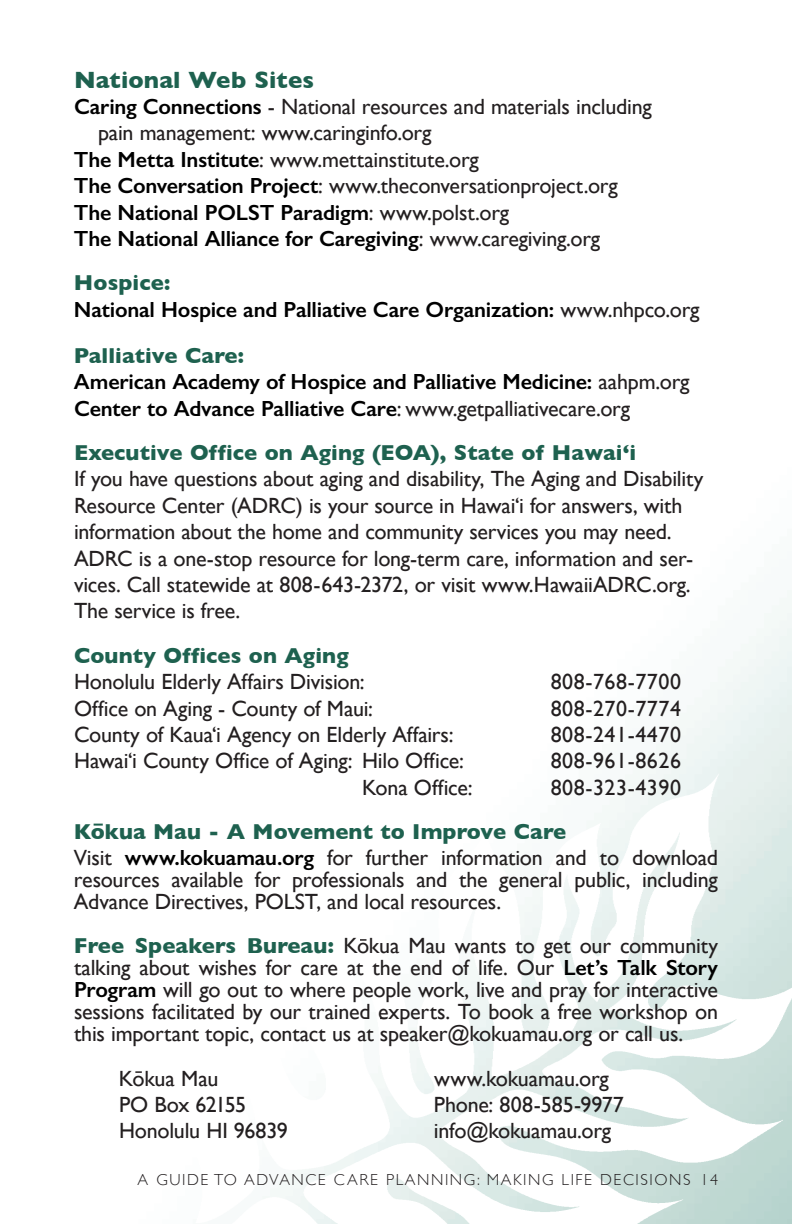
<style>
.page{position:relative;width:792px;height:1224px;background:#fff}
.page>*{position:absolute;margin:0;border:0;box-sizing:border-box;transform-origin:0 0}
.t1{font:700 24px "Gill Sans";letter-spacing:.005em;color:#1e614f}
.t2{font:22px/22px "Gill Sans";letter-spacing:-.01em;color:#231f20;text-align:justify}
.t3{font:600 22px "Gill Sans";letter-spacing:-.01em;color:#000}
.t4{font:700 22px "Gill Sans";letter-spacing:.005em;color:#1e614f}
.t5{font:22px "Gill Sans";letter-spacing:.025em;color:#231f20}
.t6{font:22px "Gill Sans";letter-spacing:-.03em;color:#231f20}
.t7{font:300 16px "Gill Sans";letter-spacing:.1em;color:#231f20}
.s1{font-weight:600;color:#000}
.s2{font-weight:400;color:#231f20}
.s3{font-weight:700;color:#1e614f}
</style>
<div class="page">
<img style="left:162px;top:766px;width:630px;height:458px">
<svg style="left:94px;top:824px;width:9px;height:2px"></svg>
<svg style="left:135px;top:1071px;width:7px;height:2px"></svg>
<svg style="left:360px;top:939px;width:6px;height:2px"></svg>
<p class="t1" style="left:74px;top:61px;width:242px">National Web Sites</p>
<p class="t2" style="left:74px;top:95px;width:579px"><span class="s1">Caring Connections</span> - National resources and materials including</p>
<p class="t2" style="left:98px;top:122px;width:335px">pain management: www.caringinfo.org</p>
<p class="t2" style="left:74px;top:148px;width:406px"><span class="s1">The Metta Institute</span>: www.mettainstitute.org</p>
<p class="t2" style="left:74px;top:175px;width:545px"><span class="s1">The Conversation Project</span>: www.theconversationproject.org</p>
<p class="t3" style="left:74px;top:199px;width:437px">The National POLST Paradigm<span class="s2">: www.polst.org</span></p>
<p class="t3" style="left:74px;top:225px;width:528px">The National Alliance for Caregiving<span class="s2">: www.caregiving.org</span></p>
<p class="t4" style="left:74px;top:266px;width:98px">Hospice:</p>
<p class="t3" style="left:74px;top:296px;width:627px">National Hospice and Palliative Care Organization: <span class="s2">www.nhpco.org</span></p>
<p class="t4" style="left:74px;top:338px;width:171px">Palliative Care:</p>
<p class="t3" style="left:74px;top:369px;width:617px">American Academy of Hospice and Palliative Medicine: <span class="s2">aahpm.org</span></p>
<p class="t3" style="left:74px;top:395px;width:558px">Center to Advance Palliative Care<span class="s2">: www.getpalliativecare.org</span></p>
<p class="t4" style="left:74px;top:435px;width:564px">Executive Office on Aging (EOA), State of Hawai‘i</p>
<p class="t2" style="left:74px;top:466px;width:631px;line-height:26.4px;text-align:left">If you have questions about aging and disability, The Aging and Disability Resource Center (ADRC) is your source in Hawai‘i for answers, with information about the home and community services you may need.<br>ADRC is a one-stop resource for long-term care, information and ser&shy;vices. Call statewide at 808-643-2372, or visit www.HawaiiADRC.org.<br>The service is free.</p>
<p class="t4" style="left:74px;top:638px;width:276px">County Offices on Aging</p>
<p class="t2" style="left:74px;top:671px;width:292px">Honolulu Elderly Affairs Division:</p>
<p class="t5" style="left:551px;top:669px;width:132px">808-768-7700</p>
<p class="t2" style="left:74px;top:697px;width:301px">Office on Aging - County of Maui:</p>
<p class="t5" style="left:551px;top:695px;width:132px">808-270-7774</p>
<p class="t2" style="left:74px;top:723px;width:381px">County of Kaua‘i Agency on Elderly Affairs:</p>
<p class="t5" style="left:551px;top:722px;width:132px">808-241-4470</p>
<p class="t2" style="left:74px;top:750px;width:392px">Hawai‘i County Office of Aging: Hilo Office:</p>
<p class="t5" style="left:551px;top:748px;width:132px">808-961-8626</p>
<p class="t2" style="left:362px;top:776px;width:112px">Kona Office:</p>
<p class="t5" style="left:551px;top:774px;width:132px">808-323-4390</p>
<p class="t4" style="left:74px;top:814px;width:494px">Kokua Mau - A Movement to Improve Care</p>
<p class="t2" style="left:74px;top:847px;width:646px">Visit <span class="s1">www.kokuamau.org</span> for further information and to download resources available for professionals and the general public, including Advance Directives, POLST, and local resources.</p>
<p class="t2" style="left:74px;top:935px;width:646px"><span class="s3">Free Speakers Bureau:</span> Kokua Mau wants to get our community talking about wishes for care at the end of life. Our <span class="s1">Let’s Talk Story Program</span> will go out to where people work, live and pray for interactive sessions facilitated by our trained experts. To book a free workshop on this important topic, contact us at speaker@kokuamau.org or call us.</p>
<p class="t2" style="left:119px;top:1067px;width:101px">Kokua Mau</p>
<p class="t2" style="left:434px;top:1067px;width:176px">www.kokuamau.org</p>
<p class="t6" style="left:119px;top:1092px;width:129px">PO Box 62155</p>
<p class="t2" style="left:434px;top:1093px;width:191px">Phone: 808-585-9977</p>
<p class="t2" style="left:119px;top:1120px;width:170px">Honolulu HI 96839</p>
<p class="t2" style="left:434px;top:1120px;width:179px">info@kokuamau.org</p>
<p class="t7" style="left:138px;top:1167px;width:582px">A GUIDE TO ADVANCE CARE PLANNING: MAKING LIFE DECISIONS 14</p>
</div>
